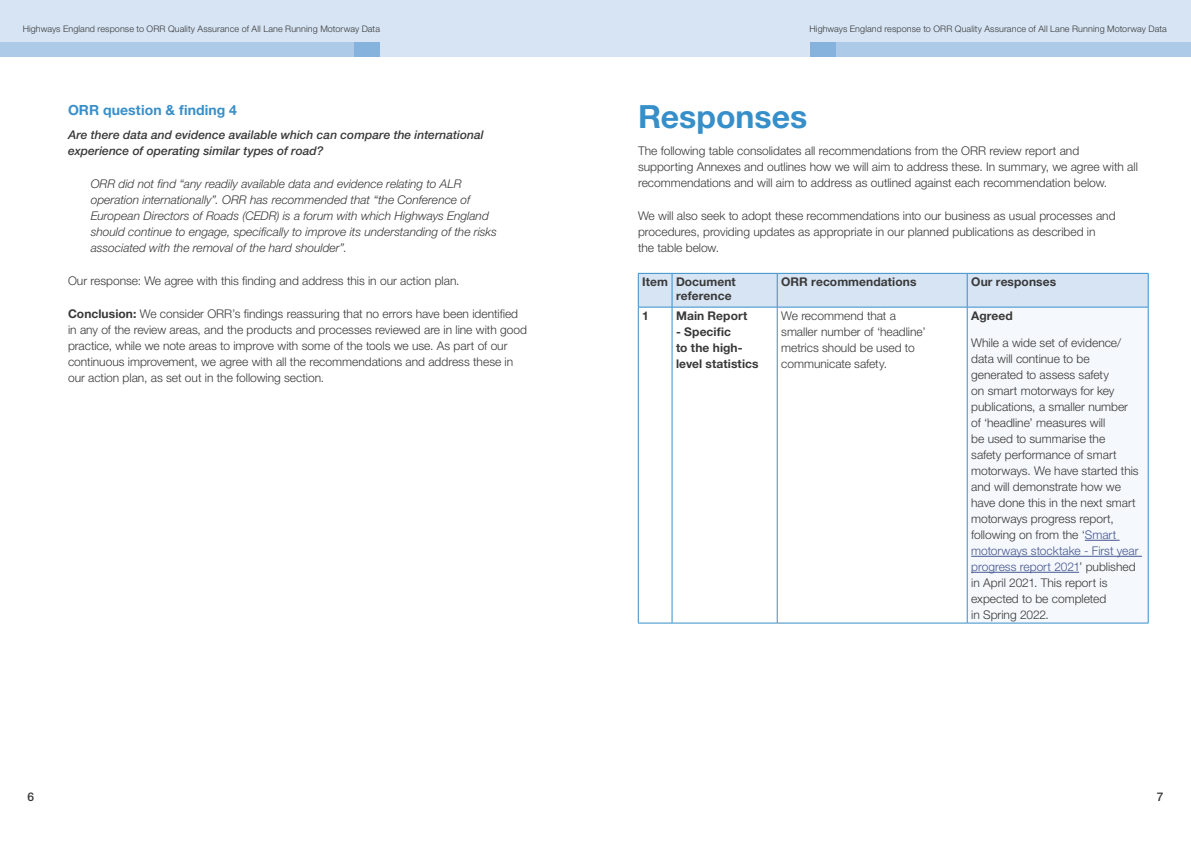
<style>
.page{position:relative;width:1191px;height:842px;background:#fff}
.page>*{position:absolute;margin:0;border:0;box-sizing:border-box;transform-origin:0 0}
.Medium_Headline{font:700 32px "Helvetica Neue LT Pro";color:#378fca}
.B_Head{font:700 14px "Helvetica Neue LT Pro";letter-spacing:.005em;color:#378fca}
.Body_text_space_afte{font:300 12px/16px "Helvetica Neue LT Pro";color:#393939}
.Table_Body{font:300 12px/16px "Helvetica Neue LT Pro";color:#393939}
.Pull_out_text{font:italic 300 12px/16px "Helvetica Neue LT Pro";letter-spacing:-.005em;color:#393939}
.Body_text_space_afte-2{font:italic 500 12px/16px "Helvetica Neue LT Pro";color:#393939}
.Table_Header{font:700 12px/14px "Helvetica Neue LT Pro";letter-spacing:.005em;color:#393939}
.Table_Body-2{font:700 12px/16px "Helvetica Neue LT Pro";letter-spacing:.005em;color:#393939}
.t1{font:500 12px "Helvetica Neue LT Pro";color:#393939}
.t2{font:300 9px "Helvetica Neue LT Pro";letter-spacing:.01em;color:#393939}
.s1{font-weight:700}
.s2{color:#465792}
</style>
<div class="page">
<div style="left:0;top:0;width:595px;height:57px;background:#d6e4f4"></div>
<div style="left:595px;top:0;width:596px;height:57px;background:#d6e4f4"></div>
<div style="left:836px;top:43px;width:355px;height:14px;background:#adcae8"></div>
<div style="left:810px;top:43px;width:26px;height:14px;background:#85b3dd"></div>
<div style="left:0;top:43px;width:354px;height:14px;background:#adcae8"></div>
<div style="left:354px;top:43px;width:26px;height:14px;background:#85b3dd"></div>
<div style="left:639px;top:274px;width:509px;height:33px;background:#d6e4f4"></div>
<div style="left:967px;top:307px;width:181px;height:316px;background:#f5f8fc"></div>
<hr style="left:777px;top:274px;width:1px;height:33px;background:#378fca">
<hr style="left:777px;top:307px;width:1px;height:316px;background:#378fca">
<hr style="left:672px;top:623px;width:105px;height:1px;background:#378fca">
<hr style="left:777px;top:623px;width:190px;height:1px;background:#378fca">
<hr style="left:967px;top:623px;width:181px;height:1px;background:#378fca">
<hr style="left:638px;top:623px;width:34px;height:1px;background:#378fca">
<hr style="left:672px;top:274px;width:1px;height:33px;background:#378fca">
<hr style="left:967px;top:274px;width:1px;height:33px;background:#378fca">
<hr style="left:638px;top:307px;width:1px;height:316px;background:#378fca">
<hr style="left:672px;top:307px;width:1px;height:316px;background:#378fca">
<hr style="left:967px;top:307px;width:1px;height:316px;background:#378fca">
<hr style="left:1148px;top:307px;width:1px;height:316px;background:#378fca">
<hr style="left:638px;top:273px;width:34px;height:1px;background:#378fca">
<hr style="left:638px;top:274px;width:1px;height:33px;background:#378fca">
<hr style="left:672px;top:273px;width:105px;height:1px;background:#378fca">
<hr style="left:777px;top:273px;width:190px;height:1px;background:#378fca">
<hr style="left:967px;top:273px;width:181px;height:1px;background:#378fca">
<hr style="left:1148px;top:274px;width:1px;height:33px;background:#378fca">
<hr style="left:638px;top:307px;width:34px;height:1px;background:#378fca">
<hr style="left:672px;top:307px;width:105px;height:1px;background:#378fca">
<hr style="left:777px;top:307px;width:190px;height:1px;background:#378fca">
<hr style="left:967px;top:307px;width:181px;height:1px;background:#378fca">
<hr style="left:1084px;top:540px;width:35px;height:1px;background:#465792">
<hr style="left:971px;top:556px;width:171px;height:1px;background:#465792">
<hr style="left:971px;top:572px;width:108px;height:1px;background:#465792">
<p class="t2" style="left:23px;top:23px;width:359px">Highways England response to ORR Quality Assurance of All Lane Running Motorway Data</p>
<p class="t2" style="left:809px;top:23px;width:359px">Highways England response to ORR Quality Assurance of All Lane Running Motorway Data</p>
<h2 class="B_Head" style="left:68px;top:101px;width:170px">ORR question &amp; finding 4</h2>
<p class="Body_text_space_afte-2" style="left:68px;top:126px;width:417px">Are there data and evidence available which can compare the international experience of operating similar types of road?</p>
<p class="Pull_out_text" style="left:91px;top:175px;width:407px">ORR did not find “any readily available data and evidence relating to ALR operation internationally”. ORR has recommended that “the Conference of European Directors of Roads (CEDR) is a forum with which Highways England should continue to engage, specifically to improve its understanding of the risks associated with the removal of the hard shoulder”.</p>
<p class="Body_text_space_afte" style="left:68px;top:272px;width:393px">Our response: We agree with this finding and address this in our action plan.</p>
<p class="Body_text_space_afte" style="left:68px;top:305px;width:460px"><span class="s1">Conclusion:</span> We consider ORR’s findings reassuring that no errors have been identified in any of the review areas, and the products and processes reviewed are in line with good practice, while we note areas to improve with some of the tools we use. As part of our continuous improvement, we agree with all the recommendations and address these in our action plan, as set out in the following section.</p>
<h2 class="Medium_Headline" style="left:638px;top:97px;width:171px">Responses</h2>
<p class="Body_text_space_afte" style="left:638px;top:143px;width:501px">The following table consolidates all recommendations from the ORR review report and<br>supporting Annexes and outlines how we will aim to address these. In summary, we agree with all recommendations and will aim to address as outlined against each recommendation below.</p>
<p class="Body_text_space_afte" style="left:638px;top:208px;width:479px">We will also seek to adopt these recommendations into our business as usual processes and procedures, providing updates as appropriate in our planned publications as described in<br>the table below.</p>
<p class="Table_Header" style="left:642px;top:274px;width:27px">Item</p>
<p class="Table_Header" style="left:676px;top:274px;width:61px">Document reference</p>
<p class="Table_Header" style="left:781px;top:274px;width:137px">ORR recommendations</p>
<p class="Table_Header" style="left:971px;top:274px;width:86px">Our responses</p>
<p class="Table_Body-2" style="left:642px;top:307px;width:8px">1</p>
<p class="Table_Body-2" style="left:676px;top:307px;width:73px">Main Report</p>
<p class="Table_Body-2" style="left:676px;top:323px;width:84px">- Specific<br>to the high&shy;level statistics</p>
<p class="Table_Body" style="left:781px;top:307px;width:146px">We recommend that a smaller number of ‘headline’ metrics should be used to communicate safety.</p>
<p class="Table_Body-2" style="left:971px;top:307px;width:43px">Agreed</p>
<p class="Table_Body" style="left:971px;top:334px;width:169px">While a wide set of evidence/ data will continue to be generated to assess safety<br>on smart motorways for key publications, a smaller number of ‘headline’ measures will<br>be used to summarise the<br>safety performance of smart motorways. We have started this and will demonstrate how we have done this in the next smart motorways progress report, following on from the ‘<span class="s2">Smart motorways stocktake - First year progress report 2021</span>’ published in April 2021. This report is expected to be completed<br>in Spring 2022.</p>
<p class="t1" style="left:27px;top:789px;width:8px">6</p>
<p class="t1" style="left:1157px;top:789px;width:8px">7</p>
</div>
